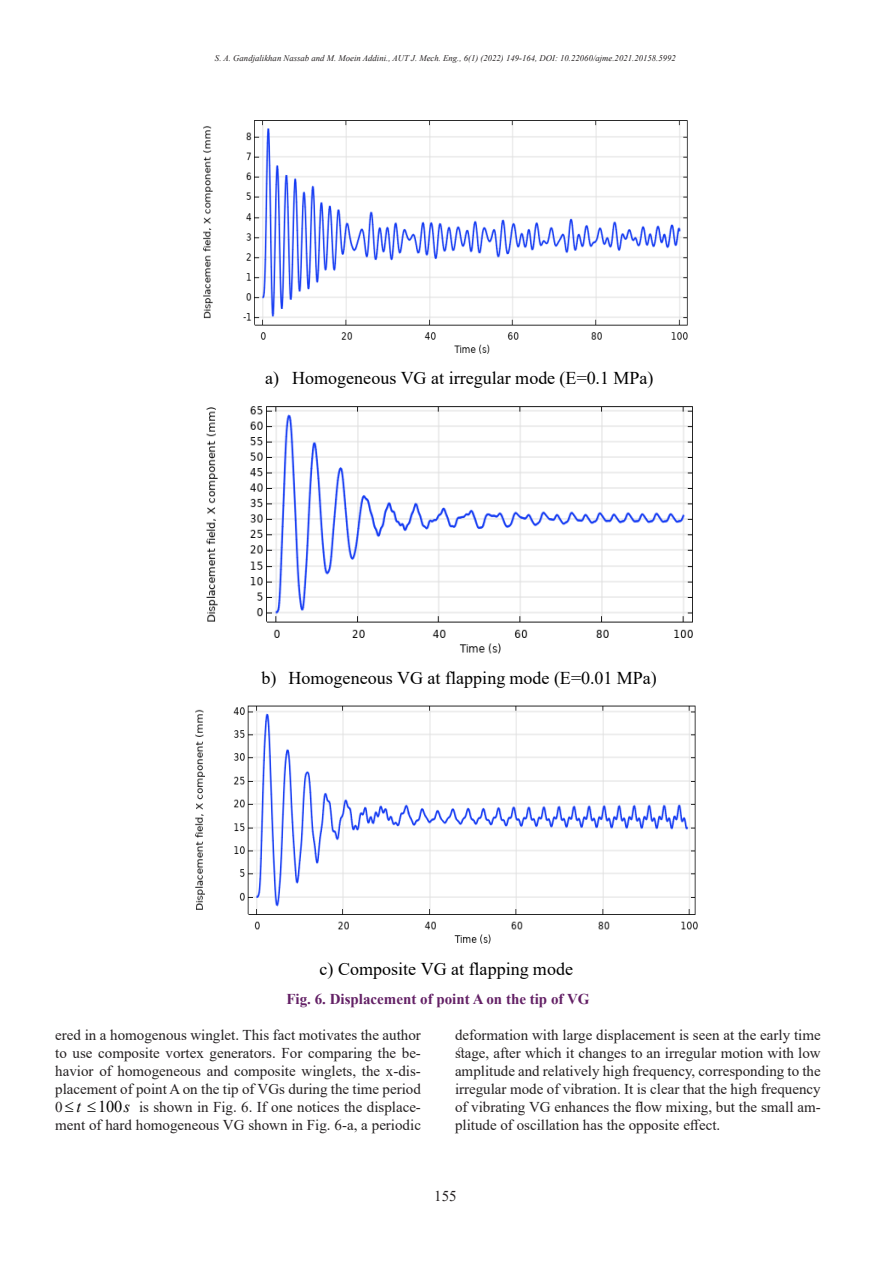
<style>
.page{position:relative;width:893px;height:1263px;background:#fff}
.page>*{position:absolute;margin:0;border:0;box-sizing:border-box;transform-origin:0 0}
.t1{font:18px/31.2px "Times New Roman";color:#000;text-align:center}
.t2{font:16.5px "Times New Roman";color:#000}
.t3{font:italic 16.5px "Times New Roman";color:#000}
.t4{font:15px/18px "Times New Roman";color:#231f20;text-align:justify}
.Captions__Figures{font:700 15px "Times New Roman";color:#632065}
.t5{font:italic 8.7px "Times New Roman";color:#231f20}
.s1{font-size:15px;color:#231f20}
.s2{font-style:italic}
</style>
<div class="page">
<img style="left:203px;top:120px;width:485px;height:234px">
<img style="left:206px;top:406px;width:487px;height:248px">
<img style="left:195px;top:705px;width:503px;height:239px">
<p class="t5" style="left:215px;top:52px;width:462px">S. A. Gandjalikhan Nassab and M. Moein Addini., AUT J. Mech. Eng., 6(1) (2022) 149-164, DOI: 10.22060/ajme.2021.20158.5992</p>
<p class="t1" style="left:265px;top:362px;width:390px">a) Homogeneous VG at irregular mode (E=0.1 MPa)</p>
<p class="t1" style="left:262px;top:662px;width:397px">b) Homogeneous VG at flapping mode (E=0.01 MPa)</p>
<p class="t1" style="left:271px;top:952px;width:352px">c) Composite VG at flapping mode<br>Fig. 6. Displacement of point A on the tip of VG</p>
<p class="Captions__Figures" style="left:286px;top:988px;width:305px">Fig. 6. Displacement of point A on the tip of VG</p>
<p class="t4" style="left:55px;top:1025px;width:367px">ered in a homogenous winglet. This fact motivates the author to use composite vortex generators. For comparing the be&shy;havior of homogeneous and composite winglets, the x-dis&shy;placement of point A on the tip of VGs during the time period</p>
<p class="t3" style="left:76px;top:1095px;width:6px">t</p>
<p class="t4" style="left:455px;top:1025px;width:367px">deformation with large displacement is seen at the early time stage, after which it changes to an irregular motion with low amplitude and relatively high frequency, corresponding to the irregular mode of vibration. It is clear that the high frequency of vibrating VG enhances the flow mixing, but the small am&shy;plitude of oscillation has the opposite effect.</p>
<p class="t2" style="left:55px;top:1095px;width:76px"><span class="s1">0</span>≤ ≤100<span class="s2">s</span></p>
<p class="t4" style="left:55px;top:1097px;width:367px;text-align:right">is shown in Fig. 6. If one notices the displace-<br>ment of hard homogeneous VG shown in Fig. 6-a, a periodic</p>
<p class="t4" style="left:434px;top:1186px;width:24px">155</p>
</div>
